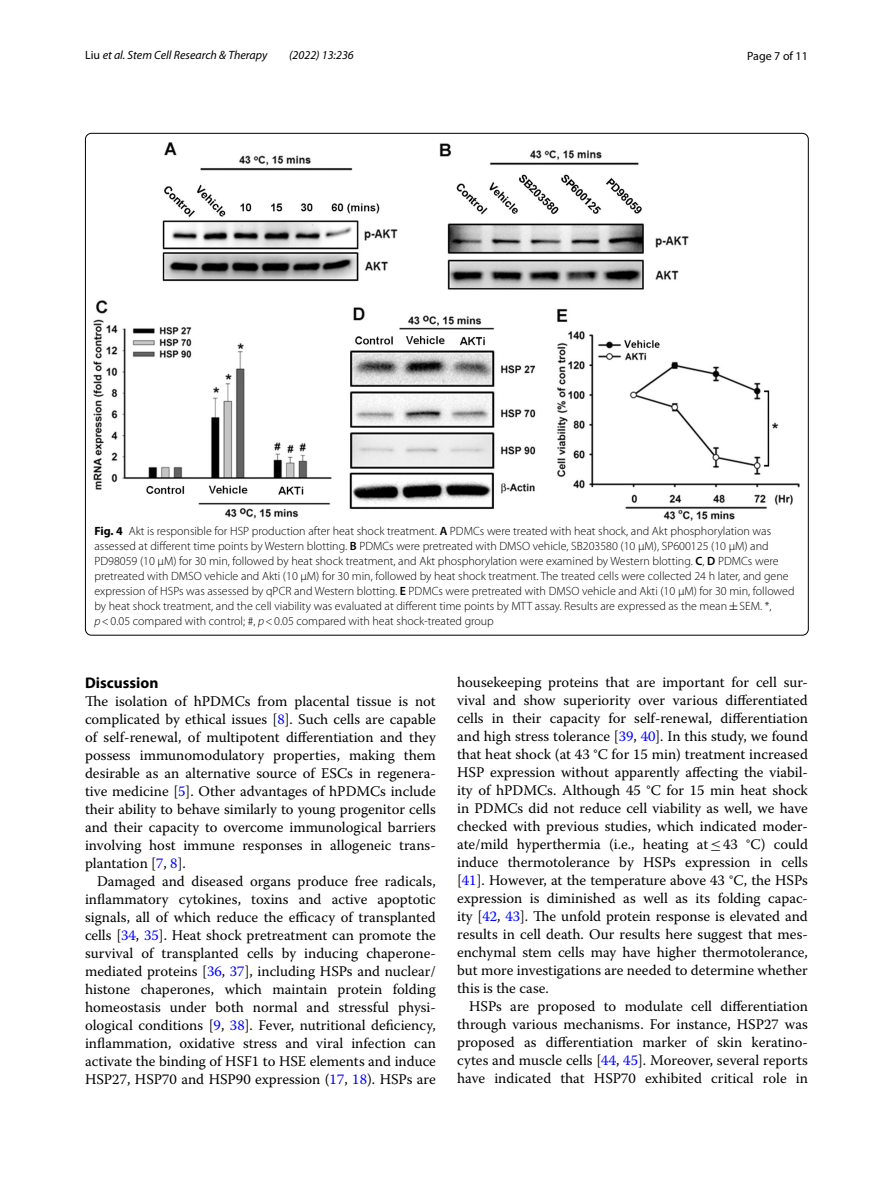
<style>
.page{position:relative;width:893px;height:1187px;background:#fff}
.page>*{position:absolute;margin:0;border:0;box-sizing:border-box;transform-origin:0 0}
.t1{font:700 15.45px "Myriad Pro";color:#000}
.t2{font:14.7px/18px "Warnock Pro";color:#000;text-align:justify}
.t3{font:300 12px/15px "Myriad Pro";color:#000}
.t4{font:italic 12px "Myriad Pro";color:#000}
.t5{font:12px "Myriad Pro";color:#000}
.s1{font-style:normal}
.s2{font-weight:700}
.s3{font-weight:600}
.s4{font-family:"MTSY";font-weight:400}
.s5{font-style:italic}
.s6{color:#00f}
.s7{font-family:"MTSY"}
</style>
<div class="page">
<img style="left:94px;top:142px;width:706px;height:378px">
<p class="t4" style="left:85px;top:48px;width:184px"><span class="s1">Liu</span> et al. Stem Cell Research &amp; Therapy</p>
<p class="t4" style="left:289px;top:48px;width:66px">(2022) 13:236</p>
<p class="t5" style="left:747px;top:48px;width:62px">Page 7 of 11</p>
<p class="t3" style="left:94px;top:524px;width:702px"><span class="s2">Fig. 4</span> Akt is responsible for HSP production after heat shock treatment. <span class="s3">A</span> PDMCs were treated with heat shock, and Akt phosphorylation was assessed at different time points by Western blotting. <span class="s3">B</span> PDMCs were pretreated with DMSO vehicle, SB203580 (10 µM), SP600125 (10 µM) and PD98059 (10 µM) for 30 min, followed by heat shock treatment, and Akt phosphorylation were examined by Western blotting. <span class="s3">C</span>, <span class="s3">D</span> PDMCs were pretreated with DMSO vehicle and Akti (10 µM) for 30 min, followed by heat shock treatment. The treated cells were collected 24 h later, and gene expression of HSPs was assessed by qPCR and Western blotting. <span class="s3">E</span> PDMCs were pretreated with DMSO vehicle and Akti (10 µM) for 30 min, followed by heat shock treatment, and the cell viability was evaluated at different time points by MTT assay. Results are expressed as the mean<span class="s4">±</span>SEM. *, <span class="s5">p</span>&lt;0.05 compared with control; #, <span class="s5">p</span>&lt;0.05 compared with heat shock-treated group</p>
<p class="t1" style="left:85px;top:672px;width:75px">Discussion</p>
<p class="t2" style="left:85px;top:691px;width:352px">The isolation of hPDMCs from placental tissue is not complicated by ethical issues [<span class="s6">8</span>]. Such cells are capable of self-renewal, of multipotent differentiation and they possess immunomodulatory properties, making them desirable as an alternative source of ESCs in regenera&shy;tive medicine [<span class="s6">5</span>]. Other advantages of hPDMCs include their ability to behave similarly to young progenitor cells and their capacity to overcome immunological barriers involving host immune responses in allogeneic trans&shy;plantation [<span class="s6">7</span>, <span class="s6">8</span>].</p>
<p class="t2" style="left:85px;top:871px;width:352px;text-indent:12px">Damaged and diseased organs produce free radicals, inflammatory cytokines, toxins and active apoptotic signals, all of which reduce the efficacy of transplanted cells [<span class="s6">34</span>, <span class="s6">35</span>]. Heat shock pretreatment can promote the survival of transplanted cells by inducing chaperone&shy;mediated proteins [<span class="s6">36</span>, <span class="s6">37</span>], including HSPs and nuclear/ histone chaperones, which maintain protein folding homeostasis under both normal and stressful physi&shy;ological conditions [<span class="s6">9</span>, <span class="s6">38</span>]. Fever, nutritional deficiency, inflammation, oxidative stress and viral infection can activate the binding of HSF1 to HSE elements and induce HSP27, HSP70 and HSP90 expression (<span class="s6">17</span>, <span class="s6">18</span>). HSPs are</p>
<p class="t2" style="left:457px;top:672px;width:352px">housekeeping proteins that are important for cell sur&shy;vival and show superiority over various differentiated cells in their capacity for self-renewal, differentiation and high stress tolerance [<span class="s6">39</span>, <span class="s6">40</span>]. In this study, we found that heat shock (at 43 °C for 15 min) treatment increased HSP expression without apparently affecting the viabil&shy;ity of hPDMCs. Although 45 °C for 15 min heat shock in PDMCs did not reduce cell viability as well, we have checked with previous studies, which indicated moder&shy;ate/mild hyperthermia (i.e., heating at<span class="s7">≤</span>43 °C) could induce thermotolerance by HSPs expression in cells [<span class="s6">41</span>]. However, at the temperature above 43 °C, the HSPs expression is diminished as well as its folding capac&shy;ity [<span class="s6">42</span>, <span class="s6">43</span>]. The unfold protein response is elevated and results in cell death. Our results here suggest that mes&shy;enchymal stem cells may have higher thermotolerance, but more investigations are needed to determine whether this is the case.</p>
<p class="t2" style="left:457px;top:996px;width:352px;text-indent:12px">HSPs are proposed to modulate cell differentiation through various mechanisms. For instance, HSP27 was proposed as differentiation marker of skin keratino&shy;cytes and muscle cells [<span class="s6">44</span>, <span class="s6">45</span>]. Moreover, several reports have indicated that HSP70 exhibited critical role in</p>
</div>
